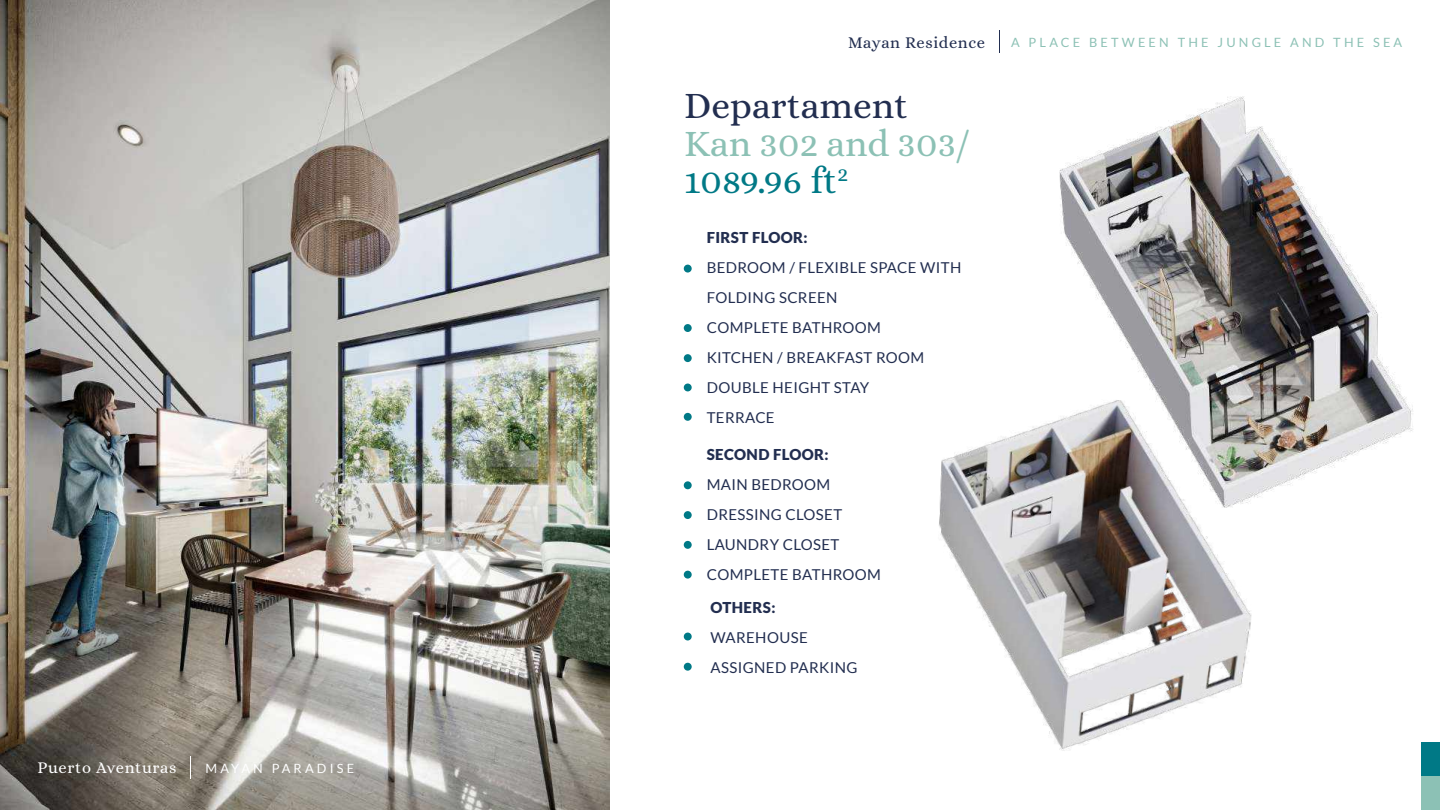
<style>
.page{position:relative;width:1440px;height:810px;background:#fff}
.page>*{position:absolute;margin:0;border:0;box-sizing:border-box;transform-origin:0 0}
.t1{font:37.5px/37.5px "Alice";color:#8cc1b5}
.t2{font:37.5px "Alice";color:#222e50}
.t3{font:16.5px "Alice";letter-spacing:.04em;color:#fff}
.t4{font:16.5px "Alice";letter-spacing:.035em;color:#222e50}
.t5{font:15px/30px "Lato";letter-spacing:.025em;color:#222e50}
.t6{font:900 15px "Lato";letter-spacing:.025em;color:#222e50}
.t7{font:12.75px "Lato";letter-spacing:.25em;color:#8cc1b5}
.t8{font:12.75px "Lato";letter-spacing:.25em;color:#fff}
.s1{color:#007986}
</style>
<div class="page">
<img style="left:0;top:0;width:609px;height:810px">
<div style="left:684px;top:633px;width:8px;height:7px;background:#007986;border-radius:50%"></div>
<div style="left:684px;top:663px;width:8px;height:8px;background:#007986;border-radius:50%"></div>
<div style="left:684px;top:265px;width:8px;height:8px;background:#007986;border-radius:50%"></div>
<div style="left:684px;top:324px;width:8px;height:8px;background:#007986;border-radius:50%"></div>
<div style="left:684px;top:354px;width:8px;height:8px;background:#007986;border-radius:50%"></div>
<div style="left:684px;top:384px;width:8px;height:7px;background:#007986;border-radius:50%"></div>
<div style="left:684px;top:413px;width:8px;height:8px;background:#007986;border-radius:50%"></div>
<div style="left:684px;top:481px;width:8px;height:8px;background:#007986;border-radius:50%"></div>
<div style="left:684px;top:511px;width:8px;height:8px;background:#007986;border-radius:50%"></div>
<div style="left:684px;top:541px;width:8px;height:8px;background:#007986;border-radius:50%"></div>
<div style="left:684px;top:571px;width:8px;height:8px;background:#007986;border-radius:50%"></div>
<img style="left:1060px;top:96px;width:353px;height:402px">
<img style="left:939px;top:392px;width:315px;height:359px">
<svg style="left:190px;top:757px;width:1px;height:22px"></svg>
<svg style="left:999px;top:31px;width:1px;height:22px"></svg>
<div style="left:1421px;top:742px;width:19px;height:34px;background:#007986"></div>
<div style="left:1421px;top:776px;width:19px;height:34px;background:#8cc1b5"></div>
<p class="t3" style="left:38px;top:758px;width:140px">Puerto Aventuras</p>
<p class="t8" style="left:205px;top:760px;width:150px">MAYAN PARADISE</p>
<p class="t4" style="left:848px;top:33px;width:138px">Mayan Residence</p>
<h1 class="t2" style="left:684px;top:84px;width:226px">Departament</h1>
<h1 class="t1" style="left:684px;top:124px;width:288px">Kan 302 and 303/<br><span class="s1">1089.96 ft</span><sup>2</sup></h1>
<p class="t6" style="left:707px;top:229px;width:102px">FIRST FLOOR:</p>
<p class="t5" style="left:707px;top:253px;width:256px">BEDROOM / FLEXIBLE SPACE WITH<br>FOLDING SCREEN<br>COMPLETE BATHROOM<br>KITCHEN / BREAKFAST ROOM<br>DOUBLE HEIGHT STAY<br>TERRACE</p>
<p class="t6" style="left:707px;top:445px;width:123px">SECOND FLOOR:</p>
<p class="t5" style="left:707px;top:469px;width:176px">MAIN BEDROOM<br>DRESSING CLOSET<br>LAUNDRY CLOSET<br>COMPLETE BATHROOM</p>
<p class="t6" style="left:711px;top:598px;width:66px">OTHERS:</p>
<p class="t5" style="left:711px;top:622px;width:148px">WAREHOUSE<br>ASSIGNED PARKING</p>
<p class="t7" style="left:1011px;top:34px;width:393px">A PLACE BETWEEN THE JUNGLE AND THE SEA</p>
</div>
